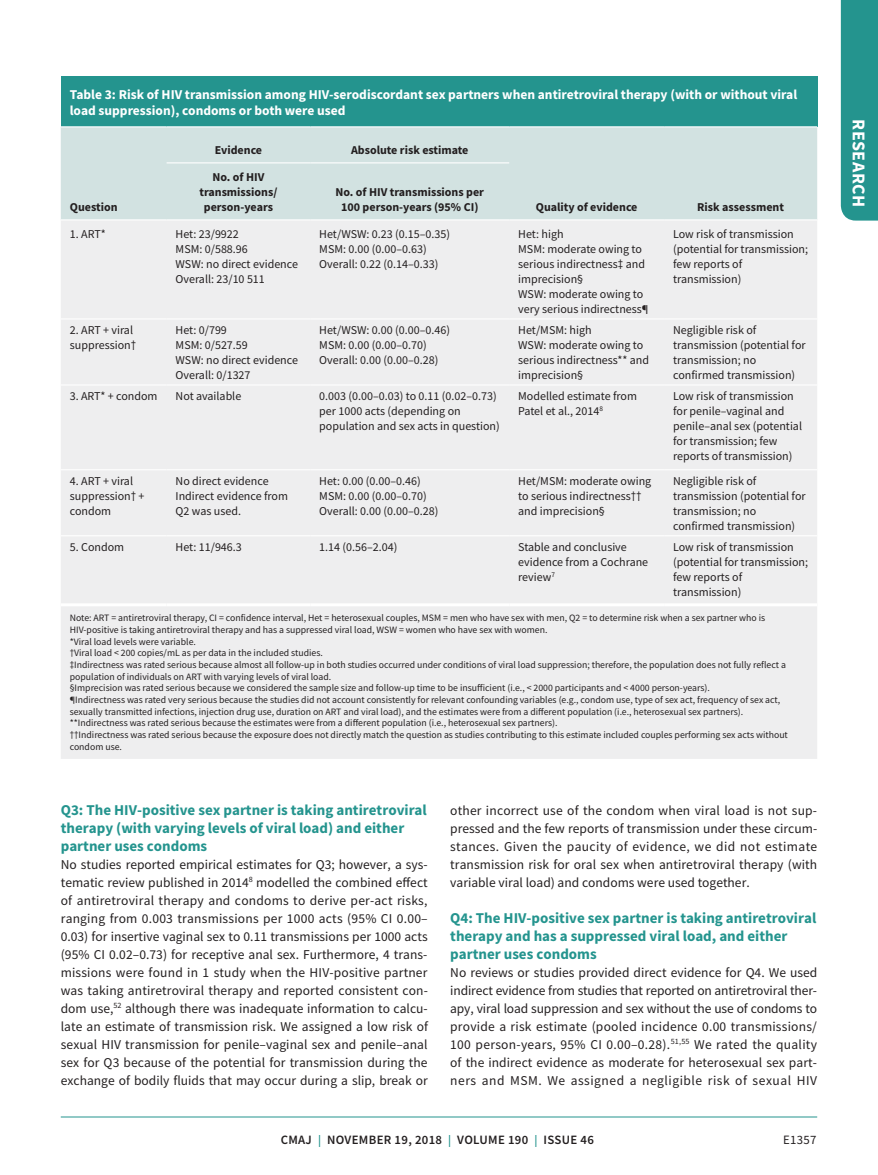
<style>
.page{position:relative;width:878px;height:1175px;background:#fff}
.page>*{position:absolute;margin:0;border:0;box-sizing:border-box;transform-origin:0 0}
.t1{font:700 18px "Source Sans Pro";letter-spacing:.025em;color:#fff}
.t2{font:700 15px/18px "Source Sans Pro";color:#24948e}
.t3{font:13.5px/18px "Source Sans Pro";color:#231f20;text-align:justify}
.t4{font:700 13.5px/16.2px "Source Sans Pro";color:#fff}
.t5{font:600 12.75px "Source Sans Pro";letter-spacing:.025em;color:#231f20}
.t6{font:12.75px "Source Sans Pro";letter-spacing:.025em;color:#231f20}
.t7{font:12px/15px "Source Sans Pro";color:#231f20}
.t8{font:700 12px/15px "Source Sans Pro";color:#231f20;text-align:center}
.t9{font:9.75px/11.7px "Source Sans Pro";color:#231f20}
.s1{font-size:12px;color:#24948e}
</style>
<div class="page">
<div style="left:840px;top:0;width:38px;height:220px;background:#24948e"></div>
<hr style="left:61px;top:1116px;width:756px;height:1px;background:#24948e">
<div style="left:61px;top:76px;width:756px;height:51px;background:#24948e"></div>
<div style="left:61px;top:127px;width:756px;height:92px;background:#d2e2e1"></div>
<div style="left:61px;top:220px;width:756px;height:539px;background:#eeeeef"></div>
<hr style="left:61px;top:384px;width:105px;height:1px;background:#fff">
<hr style="left:166px;top:384px;width:144px;height:1px;background:#fff">
<hr style="left:310px;top:384px;width:199px;height:1px;background:#fff">
<hr style="left:509px;top:384px;width:155px;height:1px;background:#fff">
<hr style="left:664px;top:384px;width:153px;height:1px;background:#fff">
<hr style="left:61px;top:469px;width:105px;height:1px;background:#fff">
<hr style="left:166px;top:469px;width:144px;height:1px;background:#fff">
<hr style="left:310px;top:469px;width:199px;height:1px;background:#fff">
<hr style="left:509px;top:469px;width:155px;height:1px;background:#fff">
<hr style="left:664px;top:469px;width:153px;height:1px;background:#fff">
<hr style="left:166px;top:126px;width:144px;height:1px;background:#fff">
<hr style="left:166px;top:162px;width:144px;height:1px;background:#fff">
<hr style="left:310px;top:126px;width:199px;height:1px;background:#fff">
<hr style="left:310px;top:162px;width:199px;height:1px;background:#fff">
<hr style="left:61px;top:126px;width:105px;height:1px;background:#fff">
<hr style="left:509px;top:126px;width:155px;height:1px;background:#fff">
<hr style="left:664px;top:126px;width:153px;height:1px;background:#fff">
<hr style="left:61px;top:318px;width:105px;height:1px;background:#fff">
<hr style="left:166px;top:318px;width:144px;height:1px;background:#fff">
<hr style="left:310px;top:318px;width:199px;height:1px;background:#fff">
<hr style="left:509px;top:318px;width:155px;height:1px;background:#fff">
<hr style="left:664px;top:318px;width:153px;height:1px;background:#fff">
<hr style="left:61px;top:535px;width:105px;height:1px;background:#fff">
<hr style="left:166px;top:535px;width:144px;height:1px;background:#fff">
<hr style="left:310px;top:535px;width:199px;height:1px;background:#fff">
<hr style="left:509px;top:535px;width:155px;height:1px;background:#fff">
<hr style="left:664px;top:535px;width:153px;height:1px;background:#fff">
<hr style="left:61px;top:603px;width:105px;height:3px;background:#fff">
<hr style="left:166px;top:603px;width:144px;height:3px;background:#fff">
<hr style="left:310px;top:603px;width:199px;height:3px;background:#fff">
<hr style="left:509px;top:603px;width:155px;height:3px;background:#fff">
<hr style="left:664px;top:603px;width:153px;height:3px;background:#fff">
<p class="t4" style="left:70px;top:86px;width:729px">Table 3: Risk of HIV transmission among HIV-serodiscordant sex partners when antiretroviral therapy (with or without viral load suppression), condoms or both were used</p>
<p class="t8" style="left:70px;top:199px;width:49px">Question</p>
<p class="t8" style="left:215px;top:142px;width:49px">Evidence</p>
<p class="t8" style="left:351px;top:142px;width:119px">Absolute risk estimate</p>
<p class="t8" style="left:199px;top:169px;width:79px">No. of HIV transmissions/ person-years</p>
<p class="t8" style="left:335px;top:184px;width:150px">No. of HIV transmissions per<br>100 person-years (95% CI)</p>
<p class="t8" style="left:536px;top:199px;width:103px">Quality of evidence</p>
<p class="t8" style="left:697px;top:199px;width:88px">Risk assessment</p>
<p class="t7" style="left:70px;top:226px;width:37px">1. ART*</p>
<p class="t7" style="left:176px;top:226px;width:124px">Het: 23/9922<br>MSM: 0/588.96<br>WSW: no direct evidence<br>Overall: 23/10 511</p>
<p class="t7" style="left:319px;top:226px;width:132px">Het/WSW: 0.23 (0.15–0.35)<br>MSM: 0.00 (0.00–0.63)<br>Overall: 0.22 (0.14–0.33)</p>
<p class="t7" style="left:518px;top:226px;width:132px">Het: high<br>MSM: moderate owing to serious indirectness‡ and imprecision§<br>WSW: moderate owing to very serious indirectness¶</p>
<p class="t7" style="left:673px;top:226px;width:136px">Low risk of transmission (potential for transmission; few reports of transmission)</p>
<p class="t7" style="left:70px;top:322px;width:68px">2. ART + viral suppression†</p>
<p class="t7" style="left:176px;top:322px;width:124px">Het: 0/799<br>MSM: 0/527.59<br>WSW: no direct evidence<br>Overall: 0/1327</p>
<p class="t7" style="left:319px;top:322px;width:132px">Het/WSW: 0.00 (0.00–0.46)<br>MSM: 0.00 (0.00–0.70)<br>Overall: 0.00 (0.00–0.28)</p>
<p class="t7" style="left:518px;top:322px;width:132px">Het/MSM: high<br>WSW: moderate owing to serious indirectness** and imprecision§</p>
<p class="t7" style="left:673px;top:322px;width:134px">Negligible risk of transmission (potential for transmission; no confirmed transmission)</p>
<p class="t7" style="left:70px;top:388px;width:89px">3. ART* + condom</p>
<p class="t7" style="left:176px;top:388px;width:67px">Not available</p>
<p class="t7" style="left:319px;top:388px;width:182px">0.003 (0.00–0.03) to 0.11 (0.02–0.73) per 1000 acts (depending on population and sex acts in question)</p>
<p class="t7" style="left:518px;top:388px;width:120px">Modelled estimate from<br>Patel et al., 2014<sup>8</sup></p>
<p class="t7" style="left:673px;top:388px;width:130px">Low risk of transmission for penile–vaginal and penile–anal sex (potential for transmission; few reports of transmission)</p>
<p class="t7" style="left:70px;top:473px;width:76px">4. ART + viral suppression† + condom</p>
<p class="t7" style="left:176px;top:473px;width:114px">No direct evidence<br>Indirect evidence from<br>Q2 was used.</p>
<p class="t7" style="left:319px;top:473px;width:120px">Het: 0.00 (0.00–0.46)<br>MSM: 0.00 (0.00–0.70)<br>Overall: 0.00 (0.00–0.28)</p>
<p class="t7" style="left:518px;top:473px;width:134px">Het/MSM: moderate owing to serious indirectness†† and imprecision§</p>
<p class="t7" style="left:673px;top:473px;width:134px">Negligible risk of transmission (potential for transmission; no confirmed transmission)</p>
<p class="t7" style="left:70px;top:539px;width:56px">5. Condom</p>
<p class="t7" style="left:176px;top:539px;width:68px">Het: 11/946.3</p>
<p class="t7" style="left:319px;top:539px;width:80px">1.14 (0.56–2.04)</p>
<p class="t7" style="left:518px;top:539px;width:131px">Stable and conclusive evidence from a Cochrane review<sup>7</sup></p>
<p class="t7" style="left:673px;top:539px;width:136px">Low risk of transmission (potential for transmission; few reports of transmission)</p>
<p class="t9" style="left:70px;top:612px;width:719px">Note: ART = antiretroviral therapy, CI = confidence interval, Het = heterosexual couples, MSM = men who have sex with men, Q2 = to determine risk when a sex partner who is HIV-positive is taking antiretroviral therapy and has a suppressed viral load, WSW = women who have sex with women.<br>*Viral load levels were variable.<br>†Viral load &lt; 200 copies/mL as per data in the included studies.<br>‡Indirectness was rated serious because almost all follow-up in both studies occurred under conditions of viral load suppression; therefore, the population does not fully reflect a population of individuals on ART with varying levels of viral load.<br>§Imprecision was rated serious because we considered the sample size and follow-up time to be insufficient (i.e., &lt; 2000 participants and &lt; 4000 person-years).<br>¶Indirectness was rated very serious because the studies did not account consistently for relevant confounding variables (e.g., condom use, type of sex act, frequency of sex act, sexually transmitted infections, injection drug use, duration on ART and viral load), and the estimates were from a different population (i.e., heterosexual sex partners). **Indirectness was rated serious because the estimates were from a different population (i.e., heterosexual sex partners).<br>††Indirectness was rated serious because the exposure does not directly match the question as studies contributing to this estimate included couples performing sex acts without condom use.</p>
<p class="t2" style="left:61px;top:800px;width:367px">Q3: The HIV-positive sex partner is taking antiretroviral therapy (with varying levels of viral load) and either partner uses condoms</p>
<p class="t3" style="left:61px;top:855px;width:369px">No studies reported empirical estimates for Q3; however, a sys&shy;tematic review published in 2014<sup>8</sup> modelled the combined effect of antiretroviral therapy and condoms to derive per-act risks, ranging from 0.003 transmissions per 1000 acts (95% CI 0.00– 0.03) for insertive vaginal sex to 0.11 transmissions per 1000 acts (95% CI 0.02–0.73) for receptive anal sex. Furthermore, 4 trans&shy;missions were found in 1 study when the HIV-positive partner was taking antiretroviral therapy and reported consistent con&shy;dom use,<sup>52</sup> although there was inadequate information to calcu&shy;late an estimate of transmission risk. We assigned a low risk of sexual HIV transmission for penile–vaginal sex and penile–anal sex for Q3 because of the potential for transmission during the exchange of bodily fluids that may occur during a slip, break or</p>
<p class="t3" style="left:450px;top:801px;width:368px">other incorrect use of the condom when viral load is not sup&shy;pressed and the few reports of transmission under these circum&shy;stances. Given the paucity of evidence, we did not estimate transmission risk for oral sex when antiretroviral therapy (with variable viral load) and condoms were used together.</p>
<p class="t2" style="left:450px;top:908px;width:367px">Q4: The HIV-positive sex partner is taking antiretroviral therapy and has a suppressed viral load, and either partner uses condoms</p>
<p class="t3" style="left:450px;top:963px;width:369px">No reviews or studies provided direct evidence for Q4. We used indirect evidence from studies that reported on antiretroviral ther&shy;apy, viral load suppression and sex without the use of condoms to provide a risk estimate (pooled incidence 0.00 transmissions/ 100 person-years, 95% CI 0.00–0.28).<sup>51,55</sup> We rated the quality of the indirect evidence as moderate for heterosexual sex part&shy;ners and MSM. We assigned a negligible risk of sexual HIV</p>
<p class="t5" style="left:281px;top:1131px;width:315px">CMAJ <span class="s1">|</span> NOVEMBER 19, 2018 <span class="s1">|</span> VOLUME 190 <span class="s1">|</span> ISSUE 46</p>
<p class="t6" style="left:783px;top:1132px;width:35px">E1357</p>
<h1 class="t1" style="left:871px;top:119px;width:89px;rotate:90deg">Research</h1>
</div>
